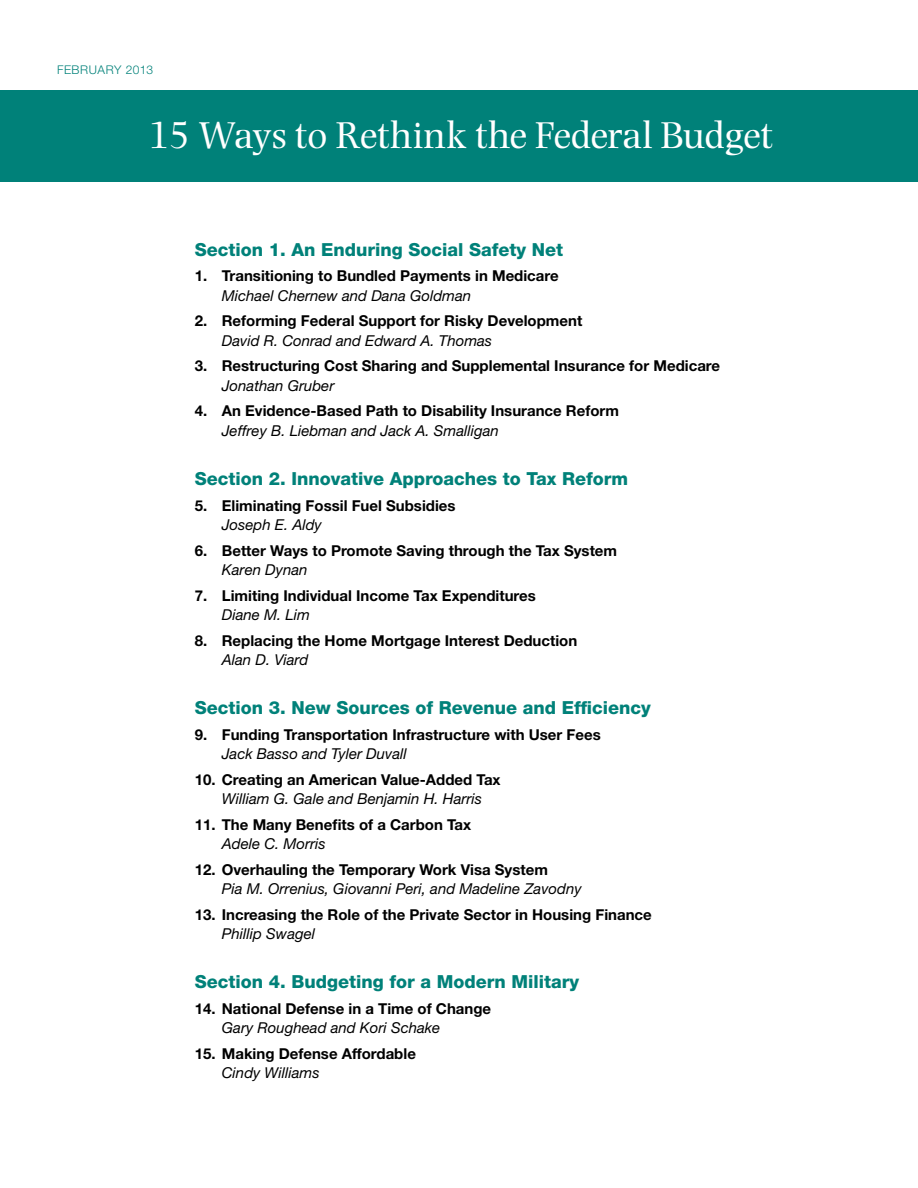
<style>
.page{position:relative;width:918px;height:1188px;background:#fff}
.page>*{position:absolute;margin:0;border:0;box-sizing:border-box;transform-origin:0 0}
.t1{font:39px "Photina MT Std";letter-spacing:-.01em;color:#fff}
.t2{font:800 18px "Helvetica Neue LT Std";color:#008179}
.t3{font:700 15px "Helvetica Neue LT Std";color:#000}
.t4{font:italic 15px "Helvetica Neue LT Std";color:#000}
.t5{font:300 12px "Helvetica Neue";letter-spacing:.04em;color:#008179}
</style>
<div class="page">
<div style="left:0;top:90px;width:918px;height:92px;background:#008179"></div>
<p class="t5" style="left:57px;top:63px;width:98px">FEBRUARY 2013</p>
<h1 class="t1" style="left:148px;top:113px;width:627px">15 Ways to Rethink the Federal Budget</h1>
<p class="t2" style="left:195px;top:239px;width:370px">Section 1. An Enduring Social Safety Net</p>
<p class="t3" style="left:195px;top:267px;width:365px">1. Transitioning to Bundled Payments in Medicare</p>
<p class="t4" style="left:222px;top:286px;width:251px">Michael Chernew and Dana Goldman</p>
<p class="t3" style="left:195px;top:312px;width:389px">2. Reforming Federal Support for Risky Development</p>
<p class="t4" style="left:222px;top:331px;width:272px">David R. Conrad and Edward A. Thomas</p>
<p class="t3" style="left:195px;top:357px;width:527px">3. Restructuring Cost Sharing and Supplemental Insurance for Medicare</p>
<p class="t4" style="left:222px;top:376px;width:114px">Jonathan Gruber</p>
<p class="t3" style="left:195px;top:402px;width:426px">4. An Evidence-Based Path to Disability Insurance Reform</p>
<p class="t4" style="left:222px;top:421px;width:279px">Jeffrey B. Liebman and Jack A. Smalligan</p>
<p class="t2" style="left:195px;top:468px;width:435px">Section 2. Innovative Approaches to Tax Reform</p>
<p class="t3" style="left:195px;top:496px;width:262px">5. Eliminating Fossil Fuel Subsidies</p>
<p class="t4" style="left:222px;top:516px;width:102px">Joseph E. Aldy</p>
<p class="t3" style="left:195px;top:541px;width:424px">6. Better Ways to Promote Saving through the Tax System</p>
<p class="t4" style="left:222px;top:561px;width:87px">Karen Dynan</p>
<p class="t3" style="left:195px;top:586px;width:343px">7. Limiting Individual Income Tax Expenditures</p>
<p class="t4" style="left:222px;top:606px;width:90px">Diane M. Lim</p>
<p class="t3" style="left:195px;top:631px;width:384px">8. Replacing the Home Mortgage Interest Deduction</p>
<p class="t4" style="left:222px;top:651px;width:88px">Alan D. Viard</p>
<p class="t2" style="left:195px;top:697px;width:458px">Section 3. New Sources of Revenue and Efficiency</p>
<p class="t3" style="left:195px;top:725px;width:407px">9. Funding Transportation Infrastructure with User Fees</p>
<p class="t4" style="left:222px;top:745px;width:187px">Jack Basso and Tyler Duvall</p>
<p class="t3" style="left:195px;top:770px;width:307px">10. Creating an American Value-Added Tax</p>
<p class="t4" style="left:222px;top:790px;width:262px">William G. Gale and Benjamin H. Harris</p>
<p class="t3" style="left:195px;top:815px;width:278px">11. The Many Benefits of a Carbon Tax</p>
<p class="t4" style="left:222px;top:835px;width:105px">Adele C. Morris</p>
<p class="t3" style="left:195px;top:860px;width:355px">12. Overhauling the Temporary Work Visa System</p>
<p class="t4" style="left:222px;top:880px;width:361px">Pia M. Orrenius, Giovanni Peri, and Madeline Zavodny</p>
<p class="t3" style="left:195px;top:905px;width:458px">13. Increasing the Role of the Private Sector in Housing Finance</p>
<p class="t4" style="left:222px;top:925px;width:95px">Phillip Swagel</p>
<p class="t2" style="left:195px;top:971px;width:386px">Section 4. Budgeting for a Modern Military</p>
<p class="t3" style="left:195px;top:999px;width:298px">14. National Defense in a Time of Change</p>
<p class="t4" style="left:222px;top:1019px;width:220px">Gary Roughead and Kori Schake</p>
<p class="t3" style="left:195px;top:1044px;width:223px">15. Making Defense Affordable</p>
<p class="t4" style="left:222px;top:1064px;width:99px">Cindy Williams</p>
</div>
